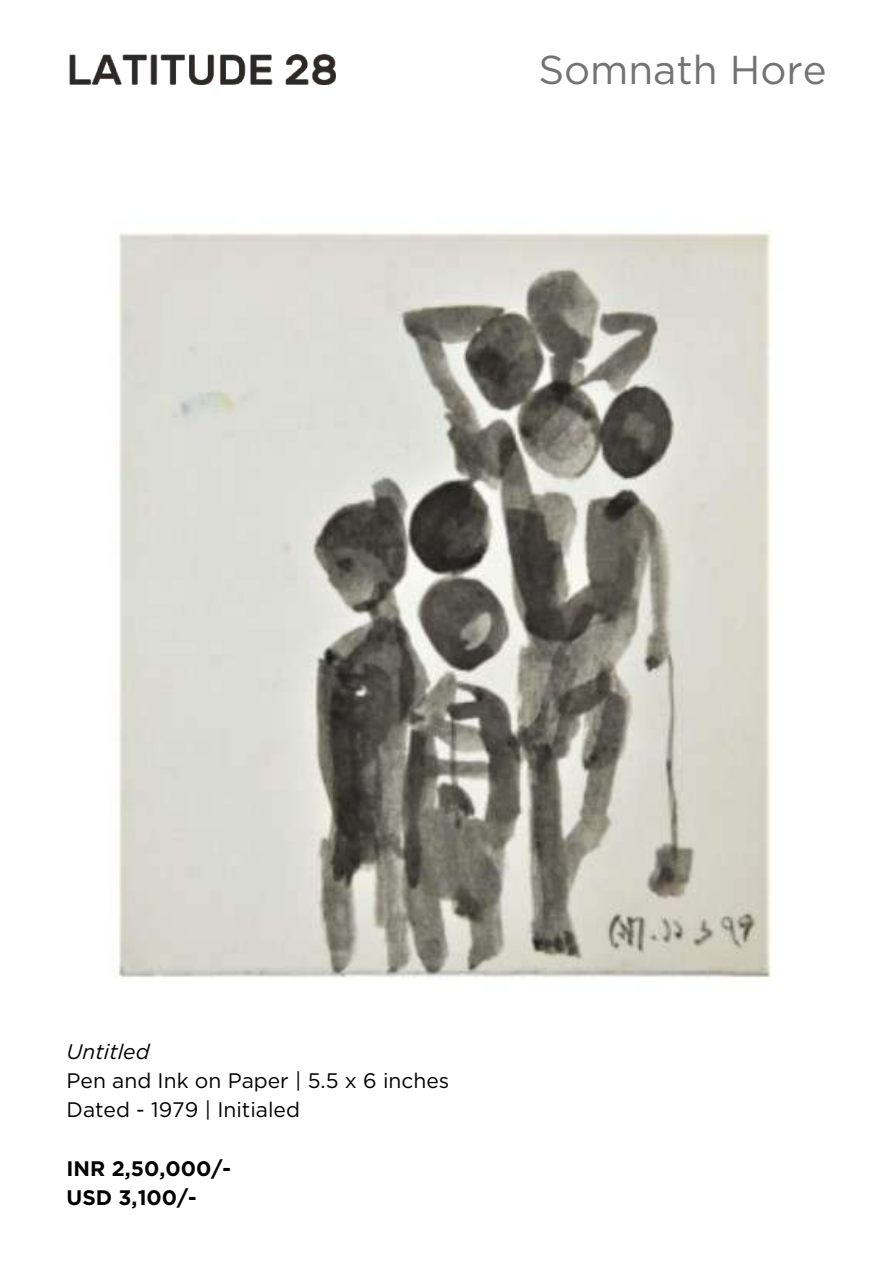
<style>
.page{position:relative;width:893px;height:1264px;background:#fff}
.page>*{position:absolute;margin:0;border:0;box-sizing:border-box;transform-origin:0 0}
.t1{font:40.35px "Gotham";color:#737373}
.t2{font:21px/29.2px "Gotham";color:#000}
.t3{font:700 21px/29.2px "Gotham";color:#000}
.t4{font:italic 21px "Gotham";color:#000}
</style>
<div class="page">
<img style="left:69px;top:54px;width:266px;height:31px">
<img style="left:112px;top:231px;width:660px;height:747px">
<h1 class="t1" style="left:538px;top:45px;width:290px">Somnath Hore</h1>
<p class="t4" style="left:67px;top:1038px;width:84px">Untitled</p>
<p class="t2" style="left:67px;top:1065px;width:384px">Pen and Ink on Paper | 5.5 x 6 inches<br>Dated - 1979 | Initialed</p>
<p class="t3" style="left:67px;top:1153px;width:166px">INR 2,50,000/-<br>USD 3,100/-</p>
</div>
